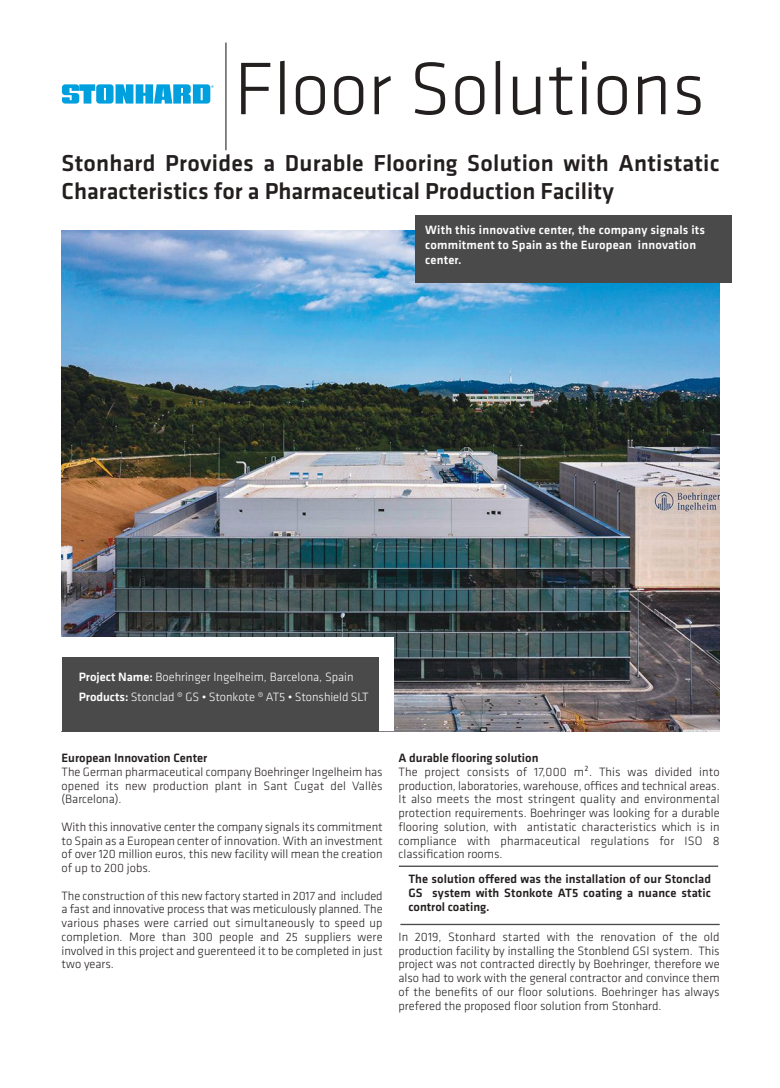
<style>
.page{position:relative;width:780px;height:1088px;background:#fff}
.page>*{position:absolute;margin:0;border:0;box-sizing:border-box;transform-origin:0 0}
.t1{font:300 77.12px "Klavika";color:#241f1f}
.t2{font:500 23.88px/28.8px "Klavika";letter-spacing:.005em;color:#241f1f}
.t3{font:300 12.5px/13.8px "Klavika";color:#241f1f;text-align:justify}
.t4{font:500 12.5px/13.8px "Klavika";color:#241f1f;text-align:justify}
.t5{font:300 12.5px/20.2px "Klavika";letter-spacing:-.005em;color:#fff}
.t6{font:500 12.5px/15px "Klavika";letter-spacing:.015em;color:#fff}
.t7{font:6.75px "Myriad Pro";color:#009fde}
.s1{font-weight:500}
</style>
<div class="page">
<svg style="left:62px;top:84px;width:148px;height:20px;background:#3ab5e5"></svg>
<hr style="left:225px;top:43px;width:1px;height:107px;background:#4b4a4b">
<img style="left:61px;top:230px;width:658px;height:501px">
<div style="left:61px;top:637px;width:333px;height:94px;background:#fff"></div>
<div style="left:62px;top:657px;width:316px;height:74px;background:#4b4a4b"></div>
<div style="left:415px;top:215px;width:316px;height:68px;background:#4b4a4b"></div>
<hr style="left:399px;top:865px;width:319px;height:2px;background:#4b4a4b">
<hr style="left:400px;top:924px;width:319px;height:1px;background:#4b4a4b">
<p class="t7" style="left:211px;top:85px;width:4px">®</p>
<h1 class="t1" style="left:234px;top:61px;width:472px">Floor Solutions</h1>
<h2 class="t2" style="left:61px;top:150px;width:659px">Stonhard Provides a Durable Flooring Solution with Antistatic<br>Characteristics for a Pharmaceutical Production Facility</h2>
<p class="t6" style="left:425px;top:224px;width:281px">With this innovative center, the company signals its commitment to Spain as the European innovation center.</p>
<p class="t5" style="left:79px;top:667px;width:291px"><span class="s1">Project Name:</span> Boehringer Ingelheim, Barcelona, Spain<br><span class="s1">Products:</span> Stonclad ® GS • Stonkote ® AT5 • Stonshield SLT</p>
<p class="t4" style="left:61px;top:752px;width:147px">European Innovation Center</p>
<p class="t3" style="left:61px;top:766px;width:322px">The German pharmaceutical company Boehringer Ingelheim has opened its new production plant in Sant Cugat del Vallès (Barcelona).</p>
<p class="t3" style="left:61px;top:821px;width:323px">With this innovative center the company signals its commitment to Spain as a European center of innovation. With an investment of over 120 million euros, this new facility will mean the creation of up to 200 jobs.</p>
<p class="t3" style="left:61px;top:890px;width:323px">The construction of this new factory started in 2017 and included a fast and innovative process that was meticulously planned. The various phases were carried out simultaneously to speed up completion. More than 300 people and 25 suppliers were involved in this project and guerenteed it to be completed in just two years.</p>
<p class="t4" style="left:398px;top:752px;width:141px">A durable flooring solution</p>
<p class="t3" style="left:398px;top:766px;width:322px">The project consists of 17,000 m². This was divided into production, laboratories, warehouse, offices and technical areas.<br>It also meets the most stringent quality and environmental protection requirements. Boehringer was looking for a durable flooring solution, with antistatic characteristics which is in compliance with pharmaceutical regulations for ISO 8 classification rooms.</p>
<p class="t4" style="left:408px;top:873px;width:304px">The solution offered was the installation of our Stonclad GS system with Stonkote AT5 coating a nuance static control coating.</p>
<p class="t3" style="left:398px;top:931px;width:322px">In 2019, Stonhard started with the renovation of the old production facility by installing the Stonblend GSI system. This project was not contracted directly by Boehringer, therefore we also had to work with the general contractor and convince them of the benefits of our floor solutions. Boehringer has always prefered the proposed floor solution from Stonhard.</p>
</div>
